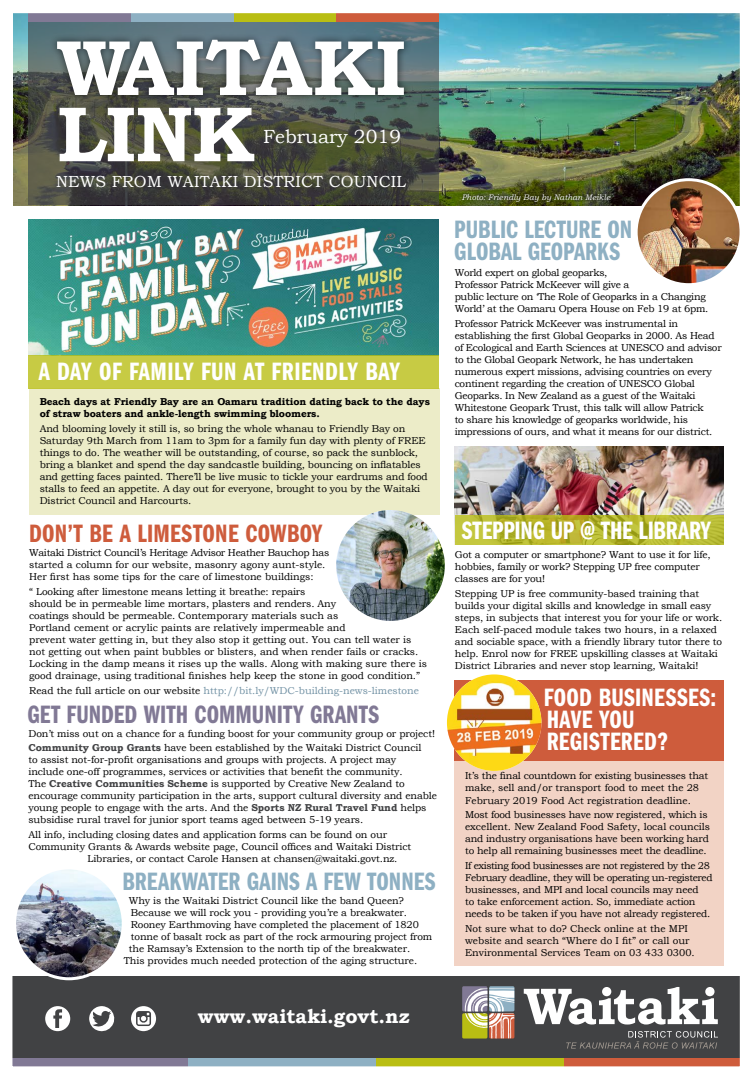
<style>
.page{position:relative;width:752px;height:1078px;background:#fff}
.page>*{position:absolute;margin:0;border:0;box-sizing:border-box;transform-origin:0 0}
.t1{font:700 78.4px "Bookman Old Style";color:#fff}
.t2{font:700 78.4px "Bookman Old Style";letter-spacing:-.02em;color:#fff}
.t3{font:26px/22px "Franklin Gothic URW Com Dem";letter-spacing:.01em;color:#fff}
.t4{font:26px/22px "Franklin Gothic URW Com Dem";color:#8eb0c3}
.t5{font:26px "Franklin Gothic URW Com Dem";color:#817995}
.t6{font:26px "Franklin Gothic URW Com Dem";letter-spacing:.01em;color:#ce5c3c}
.t7{font:26px "Franklin Gothic URW Com Dem";letter-spacing:-.01em;color:#fff}
.t8{font:700 19.7px "Bookman Old Style";color:#fff}
.t9{font:19px "Bookman Old Style";color:#fff}
.t10{font:16px "Bookman Old Style";letter-spacing:.015em;color:#fff}
.t11{font:10px/12px "Bookman Old Style";letter-spacing:-.01em;color:#000}
.t12{font:700 10px/12px "Bookman Old Style";letter-spacing:-.01em;color:#000}
.t13{font:10px "Bookman Old Style";color:#7191a4}
.t14{font:italic 8px "Bookman Old Style";letter-spacing:.01em;color:#fff}
.s1{color:#000}
.s2{font-weight:700;color:#414244}
</style>
<div class="page">
<img style="left:12px;top:13px;width:728px;height:1054px">
<img style="left:15px;top:867px;width:108px;height:111px">
<div style="left:13px;top:866px;width:112px;height:114px;border:3px solid #fff;border-radius:50%"></div>
<h1 class="t1" style="left:56px;top:11px;width:351px">WAITAKI</h1>
<h3 class="t9" style="left:263px;top:124px;width:139px">February 2019</h3>
<h3 class="t10" style="left:56px;top:171px;width:351px">NEWS FROM WAITAKI DISTRICT COUNCIL</h3>
<h1 class="t2" style="left:56px;top:78px;width:199px">LINK</h1>
<h2 class="t3" style="left:39px;top:359px;width:363px">A DAY OF FAMILY FUN AT FRIENDLY BAY</h2>
<p class="t12" style="left:40px;top:395px;width:391px">Beach days at Friendly Bay are an Oamaru tradition dating back to the days of straw boaters and ankle-length swimming bloomers.</p>
<p class="t11" style="left:40px;top:422px;width:389px">And blooming lovely it still is, so bring the whole whanau to Friendly Bay on Saturday 9th March from 11am to 3pm for a family fun day with plenty of FREE things to do. The weather will be outstanding, of course, so pack the sunblock, bring a blanket and spend the day sandcastle building, bouncing on inflatables and getting faces painted. There’ll be live music to tickle your eardrums and food stalls to feed an appetite. A day out for everyone, brought to you by the Waitaki District Council and Harcourts.</p>
<h2 class="t6" style="left:29px;top:515px;width:295px">DON’T BE A LIMESTONE COWBOY</h2>
<p class="t11" style="left:29px;top:547px;width:301px">Waitaki District Council’s Heritage Advisor Heather Bauchop has started a column for our website, masonry agony aunt-style.<br>Her first has some tips for the care of limestone buildings:</p>
<p class="t11" style="left:29px;top:585px;width:399px">“ Looking after limestone means letting it breathe: repairs<br>should be in permeable lime mortars, plasters and renders. Any<br>coatings should be permeable. Contemporary materials such as<br>Portland cement or acrylic paints are relatively impermeable and<br>prevent water getting in, but they also stop it getting out. You can tell water is not getting out when paint bubbles or blisters, and when render fails or cracks.<br>Locking in the damp means it rises up the walls. Along with making sure there is good drainage, using traditional finishes help keep the stone in good condition.”</p>
<p class="t13" style="left:29px;top:684px;width:391px"><span class="s1">Read the full article on our website</span> http://bit.ly/WDC-building-news-limestone</p>
<h2 class="t5" style="left:27px;top:695px;width:353px">GET FUNDED WITH COMMUNITY GRANTS</h2>
<p class="t11" style="left:28px;top:725px;width:408px;line-height:14.8px">Don’t miss out on a chance for a funding boost for your community group or project!<br><span class="s2">Community Group Grants</span> have been established by the Waitaki District Council</p>
<p class="t11" style="left:28px;top:753px;width:410px">to assist not-for-profit organisations and groups with projects. A project may<br>include one-off programmes, services or activities that benefit the community.<br>The <span class="s2">Creative Communities Scheme</span> is supported by Creative New Zealand to encourage community participation in the arts, support cultural diversity and enable young people to engage with the arts. And the <span class="s2">Sports NZ Rural Travel Fund</span> helps subsidise rural travel for junior sport teams aged between 5-19 years.</p>
<p class="t11" style="left:28px;top:828px;width:360px">All info, including closing dates and application forms can be found on our</p>
<p class="t11" style="left:28px;top:840px;width:384px">Community Grants &amp; Awards website page, Council offices and Waitaki District</p>
<p class="t11" style="left:87px;top:852px;width:311px">Libraries, or contact Carole Hansen at chansen@waitaki.govt.nz.</p>
<p class="t11" style="left:129px;top:894px;width:276px">Why is the Waitaki District Council like the band Queen?</p>
<p class="t11" style="left:131px;top:906px;width:277px">Because we will rock you - providing you’re a breakwater.</p>
<p class="t11" style="left:131px;top:918px;width:289px">Rooney Earthmoving have completed the placement of 1820</p>
<p class="t11" style="left:131px;top:930px;width:303px">tonne of basalt rock as part of the rock armouring project from</p>
<p class="t11" style="left:129px;top:942px;width:283px">the Ramsay’s Extension to the north tip of the breakwater.</p>
<p class="t11" style="left:124px;top:954px;width:295px">This provides much needed protection of the aging structure.</p>
<h2 class="t4" style="left:122px;top:869px;width:314px">BREAKWATER GAINS A FEW TONNES</h2>
<h3 class="t8" style="left:198px;top:1001px;width:213px">www.waitaki.govt.nz</h3>
<p class="t14" style="left:461px;top:192px;width:150px">Photo: Friendly Bay by Nathan Meikle</p>
<h2 class="t4" style="left:454px;top:217px;width:179px">PUBLIC LECTURE ON<br>GLOBAL GEOPARKS</h2>
<p class="t11" style="left:454px;top:267px;width:255px">World expert on global geoparks,<br>Professor Patrick McKeever will give a<br>public lecture on ‘The Role of Geoparks in a Changing World’ at the Oamaru Opera House on Feb 19 at 6pm.</p>
<p class="t11" style="left:454px;top:317px;width:268px">Professor Patrick McKeever was instrumental in establishing the first Global Geoparks in 2000. As Head of Ecological and Earth Sciences at UNESCO and advisor to the Global Geopark Network, he has undertaken numerous expert missions, advising countries on every continent regarding the creation of UNESCO Global Geoparks. In New Zealand as a guest of the Waitaki Whitestone Geopark Trust, this talk will allow Patrick<br>to share his knowledge of geoparks worldwide, his impressions of ours, and what it means for our district.</p>
<h2 class="t7" style="left:461px;top:511px;width:251px">STEPPING UP @ THE LIBRARY</h2>
<p class="t11" style="left:455px;top:548px;width:257px">Got a computer or smartphone? Want to use it for life, hobbies, family or work? Stepping UP free computer classes are for you!</p>
<p class="t11" style="left:455px;top:587px;width:269px">Stepping UP is free community-based training that builds your digital skills and knowledge in small easy steps, in subjects that interest you for your life or work.<br>Each self-paced module takes two hours, in a relaxed and sociable space, with a friendly library tutor there to help. Enrol now for FREE upskilling classes at Waitaki District Libraries and never stop learning, Waitaki!</p>
<h2 class="t3" style="left:543px;top:684px;width:174px">FOOD BUSINESSES:<br>HAVE YOU<br>REGISTERED?</h2>
<p class="t11" style="left:465px;top:770px;width:244px">It’s the final countdown for existing businesses that make, sell and/or transport food to meet the 28<br>February 2019 Food Act registration deadline.</p>
<p class="t11" style="left:465px;top:808px;width:246px">Most food businesses have now registered, which is excellent. New Zealand Food Safety, local councils and industry organisations have been working hard to help all remaining businesses meet the deadline.</p>
<p class="t11" style="left:465px;top:859px;width:249px">If existing food businesses are not registered by the 28<br>February deadline, they will be operating un-registered businesses, and MPI and local councils may need<br>to take enforcement action. So, immediate action needs to be taken if you have not already registered.</p>
<p class="t11" style="left:465px;top:922px;width:231px">Not sure what to do? Check online at the MPI website and search “Where do I fit” or call our<br>Environmental Services Team on 03 433 0300.</p>
</div>
